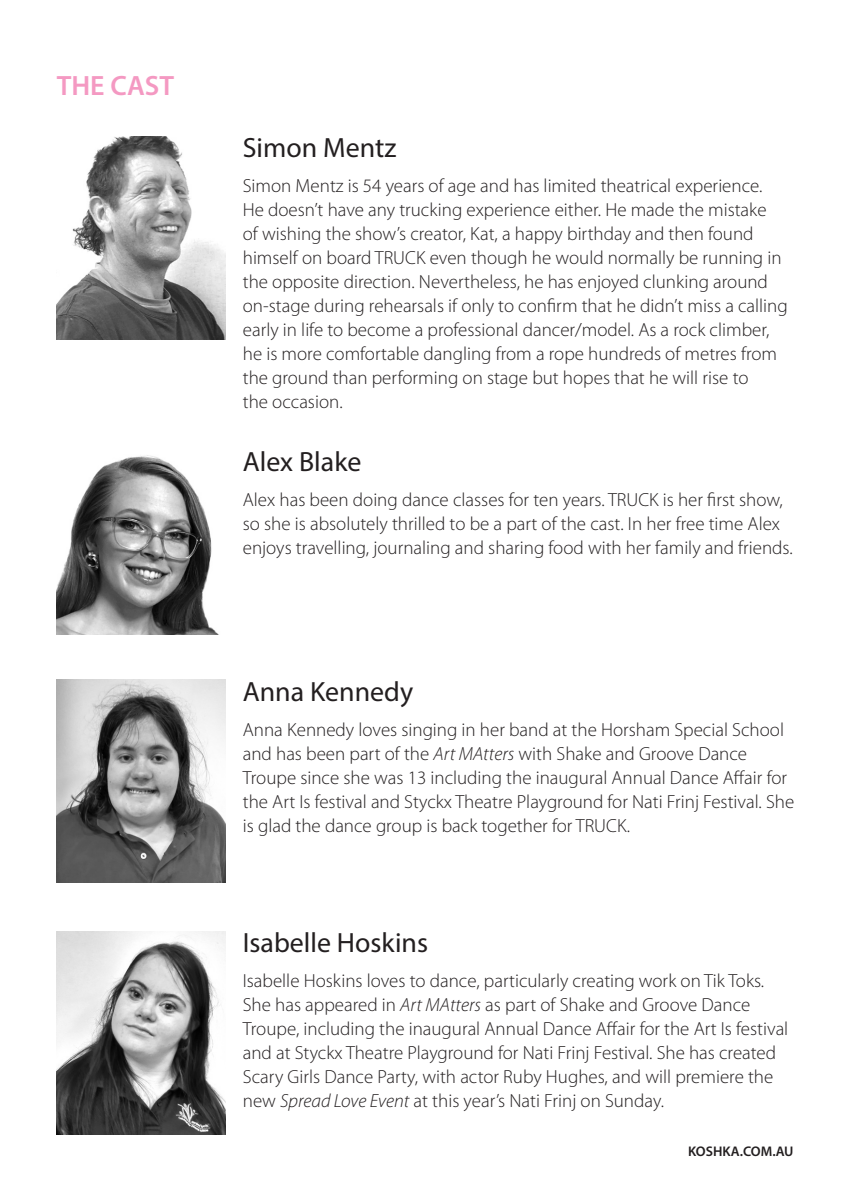
<style>
.page{position:relative;width:851px;height:1191px;background:#fff}
.page>*{position:absolute;margin:0;border:0;box-sizing:border-box;transform-origin:0 0}
.t1{font:600 28px "Myriad Pro";color:#f499c2}
.t2{font:27.8px "Myriad Pro";color:#231f20}
.t3{font:300 19px/24px "Myriad Pro";color:#231f20}
.t4{font:600 14px "Myriad Pro";color:#231f20}
.s1{font-style:italic}
</style>
<div class="page">
<img style="left:57px;top:136px;width:168px;height:203px">
<img style="left:57px;top:455px;width:161px;height:179px">
<img style="left:57px;top:680px;width:168px;height:203px">
<img style="left:57px;top:931px;width:168px;height:203px">
<p class="t1" style="left:57px;top:67px;width:119px">THE CAST</p>
<p class="t2" style="left:243px;top:131px;width:155px">Simon Mentz</p>
<p class="t3" style="left:243px;top:174px;width:546px">Simon Mentz is 54 years of age and has limited theatrical experience.<br>He doesn’t have any trucking experience either. He made the mistake<br>of wishing the show’s creator, Kat, a happy birthday and then found himself on board TRUCK even though he would normally be running in the opposite direction. Nevertheless, he has enjoyed clunking around on-stage during rehearsals if only to confirm that he didn’t miss a calling early in life to become a professional dancer/model. As a rock climber, he is more comfortable dangling from a rope hundreds of metres from the ground than performing on stage but hopes that he will rise to<br>the occasion.</p>
<p class="t2" style="left:243px;top:445px;width:120px">Alex Blake</p>
<p class="t3" style="left:243px;top:488px;width:551px">Alex has been doing dance classes for ten years. TRUCK is her first show, so she is absolutely thrilled to be a part of the cast. In her free time Alex enjoys travelling, journaling and sharing food with her family and friends.</p>
<p class="t2" style="left:243px;top:674px;width:172px">Anna Kennedy</p>
<p class="t3" style="left:243px;top:717px;width:553px">Anna Kennedy loves singing in her band at the Horsham Special School and has been part of the <span class="s1">Art MAtters</span> with Shake and Groove Dance Troupe since she was 13 including the inaugural Annual Dance Affair for the Art Is festival and Styckx Theatre Playground for Nati Frinj Festival. She is glad the dance group is back together for TRUCK.</p>
<p class="t2" style="left:243px;top:925px;width:187px">Isabelle Hoskins</p>
<p class="t3" style="left:243px;top:969px;width:547px">Isabelle Hoskins loves to dance, particularly creating work on Tik Toks.<br>She has appeared in <span class="s1">Art MAtters</span> as part of Shake and Groove Dance Troupe, including the inaugural Annual Dance Affair for the Art Is festival and at Styckx Theatre Playground for Nati Frinj Festival. She has created Scary Girls Dance Party, with actor Ruby Hughes, and will premiere the new <span class="s1">Spread Love Event</span> at this year’s Nati Frinj on Sunday.</p>
<p class="t4" style="left:688px;top:1142px;width:107px">KOSHKA.COM.AU</p>
</div>
